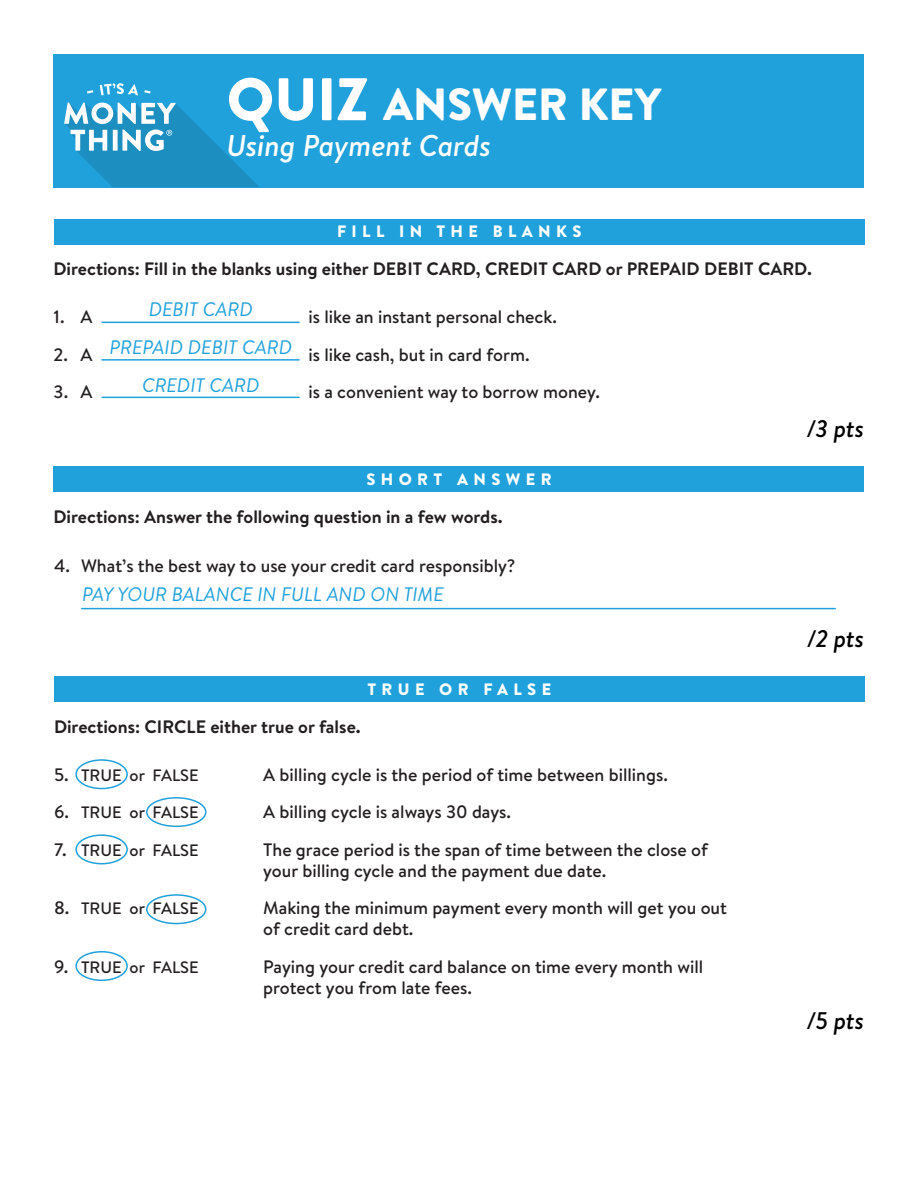
<style>
.page{position:relative;width:918px;height:1188px;background:#fff}
.page>*{position:absolute;margin:0;border:0;box-sizing:border-box;transform-origin:0 0}
.t1{font:900 45px "Brandon Text";color:#fff}
.t2{font:italic 500 30px "Brandon Text";color:#fff}
.Points{font:italic 500 24px "Brandon Text";letter-spacing:-.005em;color:#000}
.Instructions_Level_1{font:italic 19.5px "Brandon Text";color:#20a1db}
.Q_-_True_or_False{font:500 18px/21px "Brandon Text";color:#231f20}
.Directions{font:700 18px "Brandon Text";color:#231f20}
.Q_-_Fill_in_Blanks{font:500 18px "Brandon Text";color:#231f20}
.Q_-_Short_Answer{font:500 18px "Brandon Text";color:#231f20}
.Q_-_True_or_False-2{font:500 16.5px "Brandon Text";color:#231f20}
.Subhead_-_White{font:900 16.5px "Brandon Text";letter-spacing:.325em;color:#fff}
.s1{font-size:60px}
.s2{font-size:18px}
</style>
<div class="page">
<hr style="left:82px;top:608px;width:753px;height:1px;background:#20a1db">
<hr style="left:102px;top:322px;width:197px;height:1px;background:#20a1db">
<hr style="left:102px;top:359px;width:197px;height:2px;background:#20a1db">
<hr style="left:102px;top:397px;width:197px;height:1px;background:#20a1db">
<div style="left:75px;top:759px;width:53px;height:30px;border:2px solid #20a1db;border-radius:50%"></div>
<div style="left:75px;top:834px;width:53px;height:30px;border:2px solid #20a1db;border-radius:50%"></div>
<div style="left:75px;top:951px;width:53px;height:30px;border:2px solid #20a1db;border-radius:50%"></div>
<div style="left:146px;top:797px;width:61px;height:30px;border:2px solid #20a1db;border-radius:50%"></div>
<div style="left:146px;top:894px;width:61px;height:30px;border:2px solid #20a1db;border-radius:50%"></div>
<div style="left:54px;top:219px;width:811px;height:26px;background:#20a1db"></div>
<div style="left:54px;top:467px;width:810px;height:25px;background:#20a1db"></div>
<div style="left:54px;top:676px;width:811px;height:26px;background:#20a1db"></div>
<div style="left:54px;top:54px;width:810px;height:133px;background:#20a1db"></div>
<svg style="left:100px;top:83px;width:38px;height:12px"></svg>
<svg style="left:87px;top:90px;width:6px;height:4px"></svg>
<svg style="left:144px;top:90px;width:7px;height:4px"></svg>
<svg style="left:64px;top:103px;width:195px;height:84px"></svg>
<p class="t1" style="left:227px;top:73px;width:437px"><span class="s1">QUIZ</span> ANSWER KEY</p>
<p class="t2" style="left:226px;top:125px;width:266px">Using Payment Cards</p>
<p class="Subhead_-_White" style="left:337px;top:220px;width:246px">FILL IN THE BLANKS</p>
<p class="Directions" style="left:54px;top:257px;width:760px">Directions: Fill in the blanks using either DEBIT CARD, CREDIT CARD or PREPAID DEBIT CARD.</p>
<p class="Instructions_Level_1" style="left:149px;top:296px;width:106px">DEBIT CARD</p>
<p class="Instructions_Level_1" style="left:109px;top:334px;width:184px">PREPAID DEBIT CARD</p>
<p class="Q_-_Fill_in_Blanks" style="left:54px;top:304px;width:41px">1. A</p>
<p class="Q_-_Fill_in_Blanks" style="left:309px;top:304px;width:250px">is like an instant personal check.</p>
<p class="Q_-_Fill_in_Blanks" style="left:54px;top:342px;width:41px">2. A</p>
<p class="Q_-_Fill_in_Blanks" style="left:309px;top:342px;width:223px">is like cash, but in card form.</p>
<p class="Q_-_Fill_in_Blanks" style="left:54px;top:379px;width:41px">3. A</p>
<p class="Q_-_Fill_in_Blanks" style="left:309px;top:379px;width:293px">is a convenient way to borrow money.</p>
<p class="Instructions_Level_1" style="left:142px;top:372px;width:119px">CREDIT CARD</p>
<p class="Subhead_-_White" style="left:366px;top:467px;width:187px">SHORT ANSWER</p>
<p class="Directions" style="left:54px;top:504px;width:451px">Directions: Answer the following question in a few words.</p>
<p class="Q_-_Short_Answer" style="left:54px;top:553px;width:463px">4. What’s the best way to use your credit card responsibly?</p>
<p class="Instructions_Level_1" style="left:82px;top:581px;width:363px">PAY YOUR BALANCE IN FULL AND ON TIME</p>
<p class="Subhead_-_White" style="left:367px;top:677px;width:185px">TRUE OR FALSE</p>
<p class="Directions" style="left:54px;top:714px;width:308px">Directions: CIRCLE either true or false.</p>
<p class="Q_-_True_or_False-2" style="left:54px;top:764px;width:146px"><span class="s2">5.</span> TRUE or FALSE</p>
<p class="Q_-_True_or_False" style="left:263px;top:763px;width:406px">A billing cycle is the period of time between billings.</p>
<p class="Q_-_True_or_False-2" style="left:54px;top:801px;width:146px"><span class="s2">6.</span> TRUE or FALSE</p>
<p class="Q_-_True_or_False" style="left:263px;top:801px;width:249px">A billing cycle is always 30 days.</p>
<p class="Q_-_True_or_False-2" style="left:54px;top:839px;width:146px"><span class="s2">7.</span> TRUE or FALSE</p>
<p class="Q_-_True_or_False" style="left:263px;top:838px;width:446px">The grace period is the span of time between the close of your billing cycle and the payment due date.</p>
<p class="Q_-_True_or_False-2" style="left:54px;top:897px;width:146px"><span class="s2">8.</span> TRUE or FALSE</p>
<p class="Q_-_True_or_False" style="left:263px;top:897px;width:465px">Making the minimum payment every month will get you out of credit card debt.</p>
<p class="Q_-_True_or_False-2" style="left:54px;top:956px;width:146px"><span class="s2">9.</span> TRUE or FALSE</p>
<p class="Q_-_True_or_False" style="left:263px;top:955px;width:442px">Paying your credit card balance on time every month will protect you from late fees.</p>
<p class="Points" style="left:807px;top:412px;width:59px">/3 pts</p>
<p class="Points" style="left:807px;top:622px;width:58px">/2 pts</p>
<p class="Points" style="left:807px;top:1004px;width:59px">/5 pts</p>
</div>
